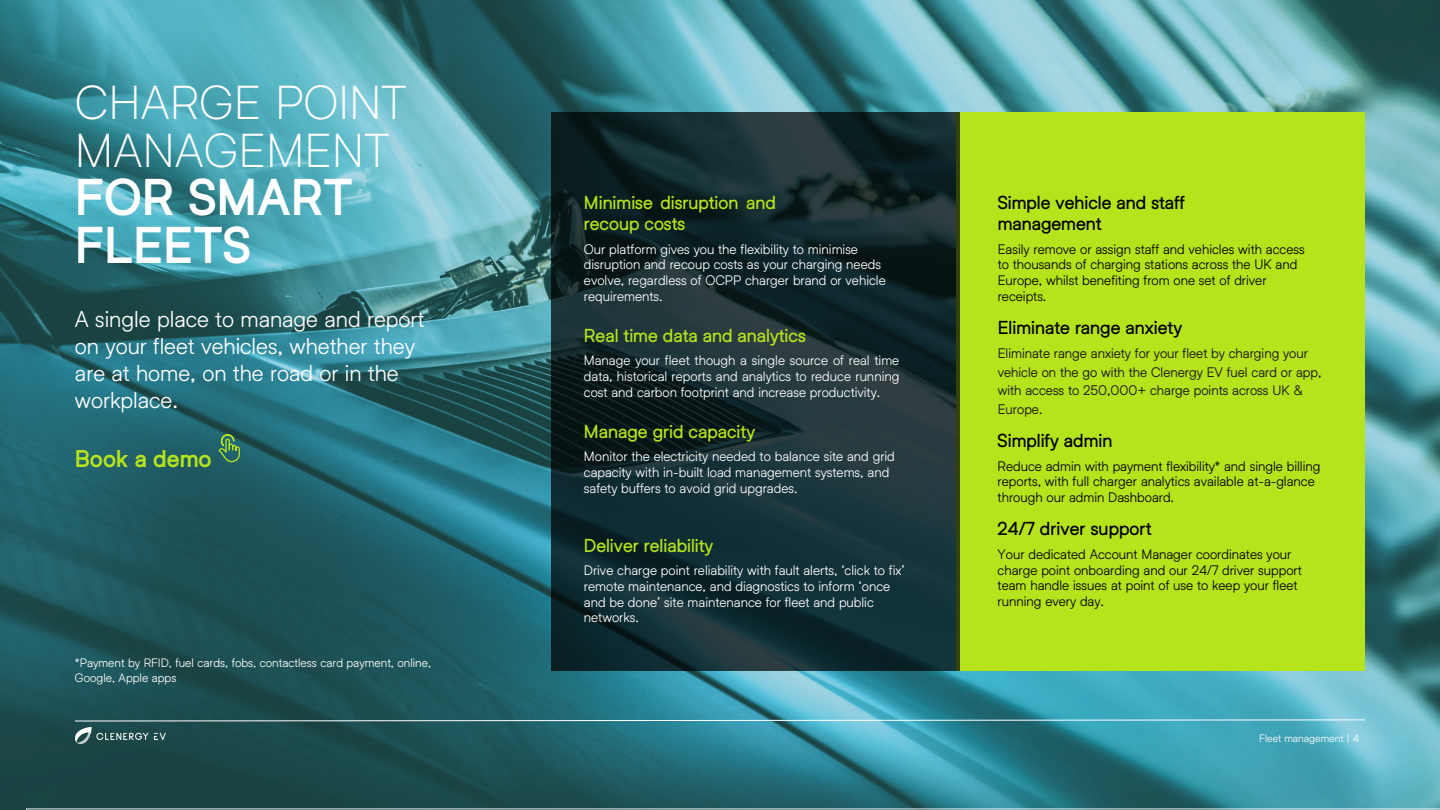
<style>
.page{position:relative;width:1440px;height:810px;background:#fff}
.page>*{position:absolute;margin:0;border:0;box-sizing:border-box;transform-origin:0 0}
.t1{font:300 48px/47.8px "Helixa";color:#fff}
.t2{font:22.5px/27px "Helixa";color:#fff}
.t3{font:900 22.5px "Helixa";color:#b5e31c}
.t4{font:700 18px/21.4px "Helixa";color:#b5e31c}
.t5{font:700 18px/21.4px "Helixa";color:#000}
.t6{font:13.5px/15.8px "Helixa";color:#fff}
.t7{font:13.5px/15.8px "Helixa";color:#000}
.t8{font:13.5px/18.6px "Helixa";color:#1a1a1a}
.t9{font:12px/14.1px "Helixa";color:#fff}
.t10{font:10.5px "Helixa";color:#fff}
.s1{font-weight:900}
</style>
<div class="page">
<img style="left:0;top:0;width:1440px;height:810px">
<div style="left:956px;top:112px;width:409px;height:559px;background:#b5e31c"></div>
<svg style="left:551px;top:112px;width:409px;height:559px;background:#152b2f"></svg>
<svg style="left:26px;top:809px;width:1414px;height:1px"></svg>
<svg style="left:74px;top:719px;width:1292px;height:3px;background:#75a9b1"></svg>
<img style="left:75px;top:727px;width:91px;height:17px">
<svg style="left:219px;top:434px;width:21px;height:28px"></svg>
<h4 class="t1" style="left:75px;top:77px;width:333px">CHARGE POINT<br>MANAGEMENT<br><span class="s1">FOR SMART<br>FLEETS</span></h4>
<h3 class="t2" style="left:75px;top:305px;width:351px">A single place to manage and report on your fleet vehicles, whether they are at home, on the road or in the workplace.</h3>
<h2 class="t3" style="left:75px;top:445px;width:138px">Book a demo</h2>
<h5 class="t9" style="left:75px;top:656px;width:358px">*Payment by RFID, fuel cards, fobs, contactless card payment, online,<br>Google, Apple apps</h5>
<h5 class="t4" style="left:584px;top:191px;width:193px">Minimise disruption and recoup costs</h5>
<h4 class="t6" style="left:584px;top:240px;width:303px">Our platform gives you the flexibility to minimise disruption and recoup costs as your charging needs evolve, regardless of OCPP charger brand or vehicle requirements.</h4>
<h4 class="t4" style="left:584px;top:324px;width:223px">Real time data and analytics</h4>
<h5 class="t6" style="left:584px;top:352px;width:317px;text-align:justify">Manage your fleet though a single source of real time data, historical reports and analytics to reduce running cost and carbon footprint and increase productivity.</h5>
<h4 class="t4" style="left:584px;top:420px;width:173px">Manage grid capacity</h4>
<h5 class="t6" style="left:584px;top:448px;width:312px">Monitor the electricity needed to balance site and grid capacity with in-built load management systems, and safety buffers to avoid grid upgrades.</h5>
<h6 class="t4" style="left:584px;top:534px;width:131px">Deliver reliability</h6>
<h4 class="t6" style="left:584px;top:562px;width:322px">Drive charge point reliability with fault alerts, ‘click to fix’ remote maintenance, and diagnostics to inform ‘once and be done’ site maintenance for fleet and public networks.</h4>
<h5 class="t5" style="left:998px;top:191px;width:189px">Simple vehicle and staff management</h5>
<h5 class="t7" style="left:998px;top:240px;width:309px">Easily remove or assign staff and vehicles with access to thousands of charging stations across the UK and Europe, whilst benefiting from one set of driver receipts.</h5>
<h5 class="t5" style="left:998px;top:316px;width:186px">Eliminate range anxiety</h5>
<p class="t8" style="left:998px;top:343px;width:325px">Eliminate range anxiety for your fleet by charging your vehicle on the go with the Clenergy EV fuel card or app, with access to 250,000+ charge points across UK &amp; Europe.</p>
<h4 class="t5" style="left:998px;top:429px;width:116px">Simplify admin</h4>
<h4 class="t7" style="left:998px;top:457px;width:324px">Reduce admin with payment flexibility* and single billing reports, with full charger analytics available at-a-glance through our admin Dashboard.</h4>
<h5 class="t5" style="left:998px;top:518px;width:155px">24/7 driver support</h5>
<h4 class="t7" style="left:998px;top:546px;width:306px">Your dedicated Account Manager coordinates your charge point onboarding and our 24/7 driver support team handle issues at point of use to keep your fleet running every day.</h4>
<h1 class="t10" style="left:1259px;top:731px;width:101px">Fleet management | 4</h1>
</div>
